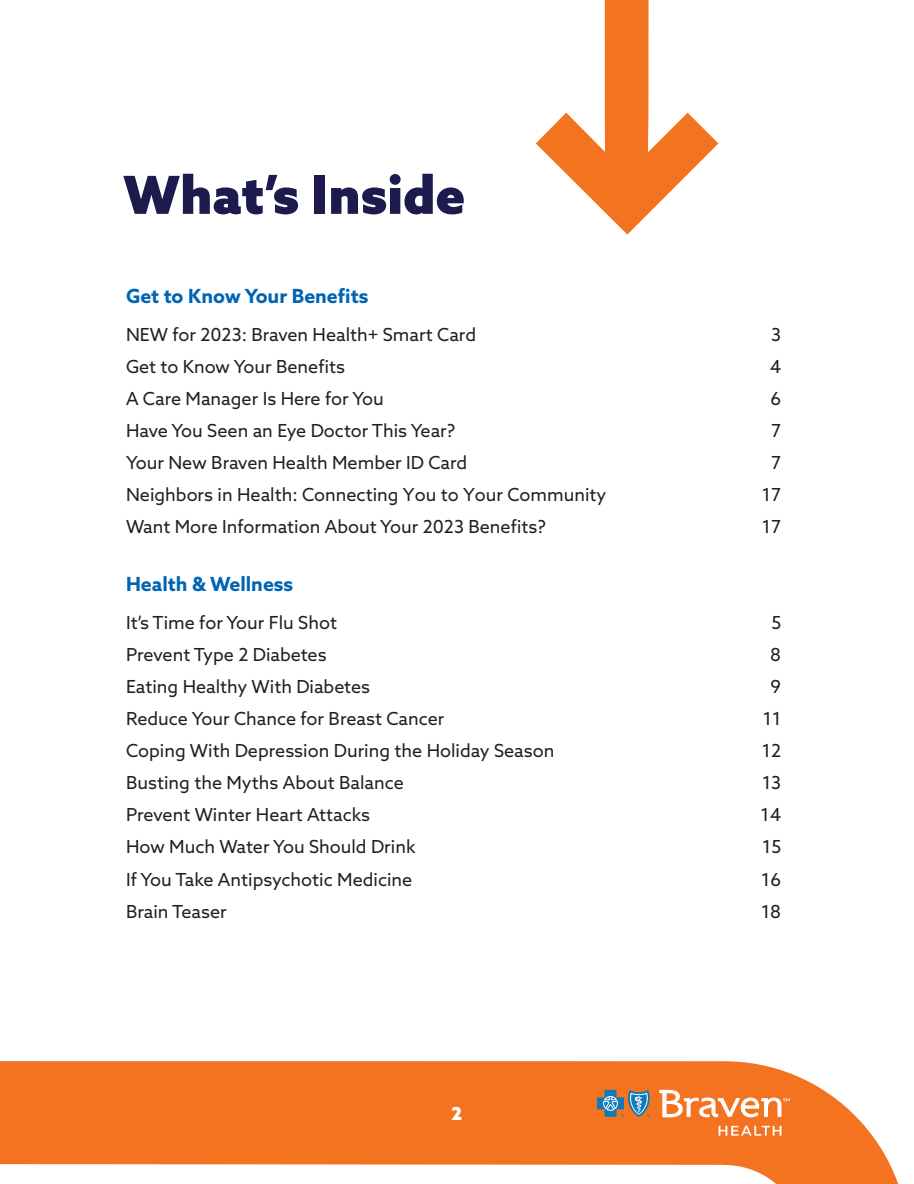
<style>
.page{position:relative;width:914px;height:1184px;background:#fff}
.page>*{position:absolute;margin:0;border:0;box-sizing:border-box;transform-origin:0 0}
.Headline{font:900 52.5px "Azo Sans";color:#1d1b4e}
.Body{font:700 19.5px "Azo Sans";color:#0164b2}
.Body-2{font:18px "Azo Sans";color:#231f20}
.t1{font:900 18px "Azo Sans";color:#fff}
</style>
<div class="page">
<svg style="left:5px;top:1061px;width:894px;height:123px;fill:#f47321"></svg>
<svg style="left:659px;top:1089px;width:130px;height:28px"></svg>
<svg style="left:718px;top:1125px;width:63px;height:10px"></svg>
<svg style="left:597px;top:1089px;width:53px;height:28px"></svg>
<svg style="left:536px;top:0;width:182px;height:234px"></svg>
<svg style="left:0;top:1061px;width:5px;height:104px"></svg>
<p class="Headline" style="left:123px;top:160px;width:344px">What’s Inside</p>
<p class="Body" style="left:126px;top:283px;width:244px">Get to Know Your Benefits</p>
<p class="Body-2" style="left:126px;top:322px;width:351px">NEW for 2023: Braven Health+ Smart Card</p>
<p class="Body-2" style="left:771px;top:322px;width:11px">3</p>
<p class="Body-2" style="left:126px;top:354px;width:220px">Get to Know Your Benefits</p>
<p class="Body-2" style="left:769px;top:354px;width:13px">4</p>
<p class="Body-2" style="left:126px;top:387px;width:259px">A Care Manager Is Here for You</p>
<p class="Body-2" style="left:770px;top:387px;width:12px">6</p>
<p class="Body-2" style="left:126px;top:419px;width:331px">Have You Seen an Eye Doctor This Year?</p>
<p class="Body-2" style="left:771px;top:419px;width:12px">7</p>
<p class="Body-2" style="left:126px;top:451px;width:343px">Your New Braven Health Member ID Card</p>
<p class="Body-2" style="left:771px;top:451px;width:12px">7</p>
<p class="Body-2" style="left:126px;top:483px;width:482px">Neighbors in Health: Connecting You to Your Community</p>
<p class="Body-2" style="left:762px;top:483px;width:21px">17</p>
<p class="Body-2" style="left:126px;top:515px;width:421px">Want More Information About Your 2023 Benefits?</p>
<p class="Body-2" style="left:762px;top:515px;width:21px">17</p>
<p class="Body" style="left:126px;top:571px;width:169px">Health &amp; Wellness</p>
<p class="Body-2" style="left:126px;top:610px;width:212px">It’s Time for Your Flu Shot</p>
<p class="Body-2" style="left:771px;top:610px;width:11px">5</p>
<p class="Body-2" style="left:126px;top:642px;width:202px">Prevent Type 2 Diabetes</p>
<p class="Body-2" style="left:770px;top:642px;width:12px">8</p>
<p class="Body-2" style="left:126px;top:674px;width:246px">Eating Healthy With Diabetes</p>
<p class="Body-2" style="left:770px;top:674px;width:12px">9</p>
<p class="Body-2" style="left:126px;top:707px;width:320px">Reduce Your Chance for Breast Cancer</p>
<p class="Body-2" style="left:762px;top:707px;width:20px">11</p>
<p class="Body-2" style="left:126px;top:739px;width:430px">Coping With Depression During the Holiday Season</p>
<p class="Body-2" style="left:761px;top:739px;width:21px">12</p>
<p class="Body-2" style="left:126px;top:771px;width:279px">Busting the Myths About Balance</p>
<p class="Body-2" style="left:762px;top:771px;width:21px">13</p>
<p class="Body-2" style="left:126px;top:803px;width:246px">Prevent Winter Heart Attacks</p>
<p class="Body-2" style="left:760px;top:803px;width:22px">14</p>
<p class="Body-2" style="left:126px;top:835px;width:291px">How Much Water You Should Drink</p>
<p class="Body-2" style="left:762px;top:835px;width:20px">15</p>
<p class="Body-2" style="left:126px;top:867px;width:288px">If You Take Antipsychotic Medicine</p>
<p class="Body-2" style="left:761px;top:867px;width:21px">16</p>
<p class="Body-2" style="left:126px;top:899px;width:102px">Brain Teaser</p>
<p class="Body-2" style="left:761px;top:899px;width:22px">18</p>
<p class="t1" style="left:451px;top:1101px;width:12px">2</p>
</div>
